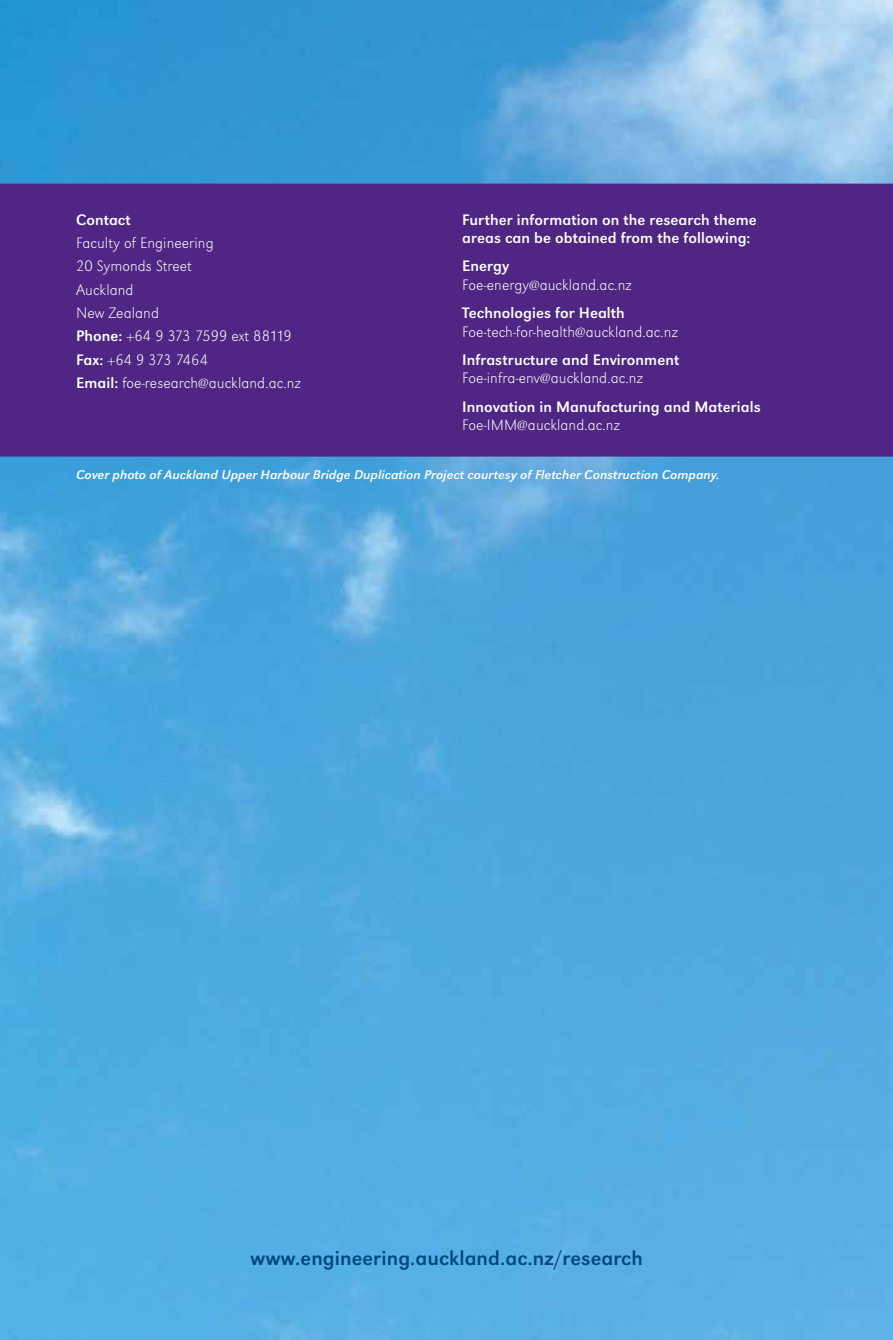
<style>
.page{position:relative;width:893px;height:1340px;background:#fff}
.page>*{position:absolute;margin:0;border:0;box-sizing:border-box;transform-origin:0 0}
.t1{font:21px "Grot Macron Reg";letter-spacing:.005em;color:#00467f}
.t2{font:15.75px/23.3px "Grot Macron Extra Lt";letter-spacing:.005em;color:#fff}
.t3{font:15.75px/18.4px "Grot Macron Reg";letter-spacing:.005em;color:#fff}
.t4{font:13.12px "Grot Macron Reg Ita";letter-spacing:.005em;color:#fff}
.s1{font-family:"Grot Macron Reg"}
</style>
<div class="page">
<img style="left:0;top:0;width:893px;height:1339px">
<p class="t3" style="left:76px;top:210px;width:56px">Contact</p>
<p class="t2" style="left:76px;top:231px;width:226px">Faculty of Engineering<br>20 Symonds Street<br>Auckland<br>New Zealand<br><span class="s1">Phone:</span> +64 9 373 7599 ext 88119<br><span class="s1">Fax:</span> +64 9 373 7464<br><span class="s1">Email:</span> foe-research@auckland.ac.nz</p>
<p class="t3" style="left:462px;top:210px;width:296px">Further information on the research theme areas can be obtained from the following:</p>
<p class="t3" style="left:462px;top:257px;width:49px">Energy</p>
<p class="t2" style="left:462px;top:273px;width:171px">Foe-energy@auckland.ac.nz</p>
<p class="t3" style="left:462px;top:304px;width:164px">Technologies for Health</p>
<p class="t2" style="left:462px;top:320px;width:217px">Foe-tech-for-health@auckland.ac.nz</p>
<p class="t3" style="left:462px;top:350px;width:219px">Infrastructure and Environment</p>
<p class="t2" style="left:462px;top:366px;width:182px">Foe-infra-env@auckland.ac.nz</p>
<p class="t3" style="left:462px;top:397px;width:300px">Innovation in Manufacturing and Materials</p>
<p class="t2" style="left:462px;top:413px;width:159px">Foe-IMM@auckland.ac.nz</p>
<p class="t4" style="left:76px;top:467px;width:645px">Cover photo of Auckland Upper Harbour Bridge Duplication Project courtesy of Fletcher Construction Company.</p>
<h1 class="t1" style="left:250px;top:1245px;width:394px">www.engineering.auckland.ac.nz/research</h1>
</div>
